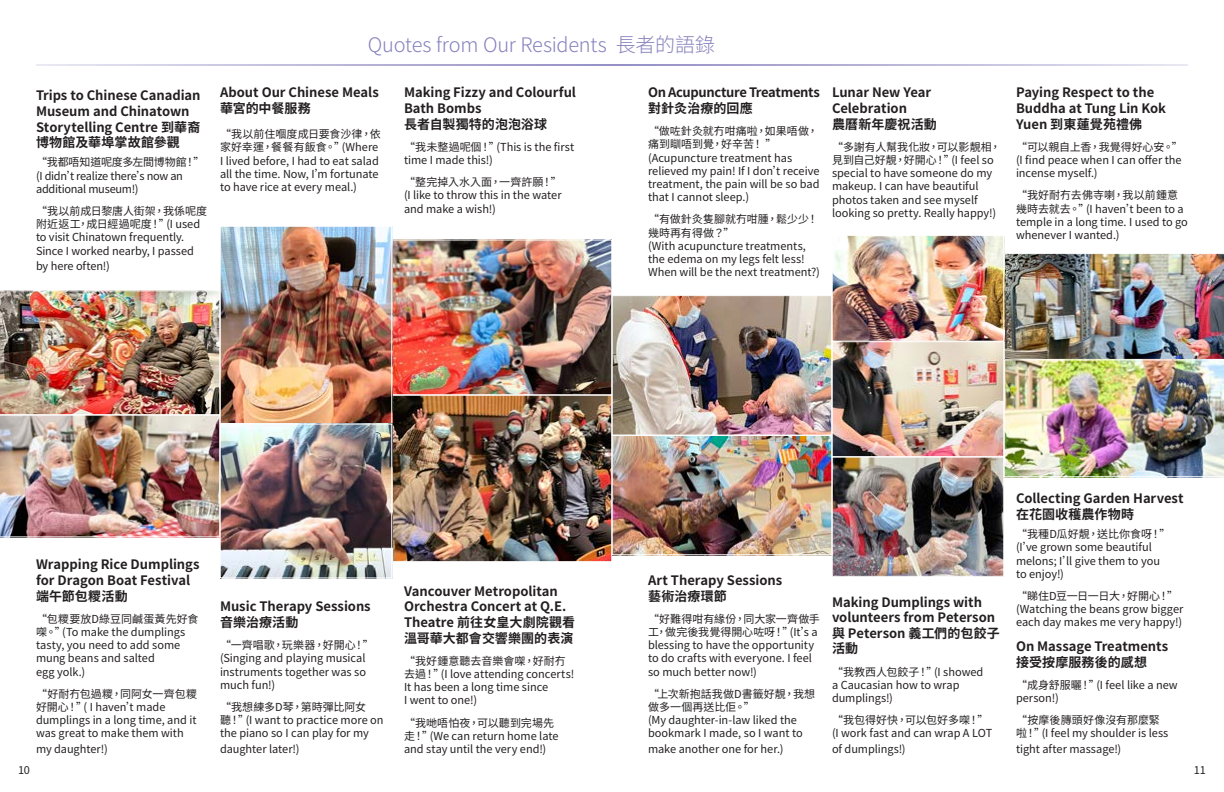
<style>
.page{position:relative;width:1224px;height:792px;background:#fff}
.page>*{position:absolute;margin:0;border:0;box-sizing:border-box;transform-origin:0 0}
.t1{font:300 20px "Noto Sans TC";letter-spacing:-.015em;color:#8781bd}
.Body{font:700 13px/15.6px "Noto Sans TC";color:#231f20}
.Body-2{font:700 13px/15.6px "Noto Sans TC";letter-spacing:-.025em;color:#231f20}
.Body-3{font:11px/13.2px "Noto Sans TC";letter-spacing:-.005em;color:#231f20}
.Body-4{font:11px/13.2px "Noto Sans TC";letter-spacing:-.025em;color:#231f20}
</style>
<div class="page">
<img style="left:394px;top:242px;width:216px;height:318px">
<div style="left:392px;top:395px;width:220px;height:167px;border:1px solid #fff"></div>
<div style="left:392px;top:240px;width:220px;height:155px;border:1px solid #fff"></div>
<img style="left:222px;top:228px;width:168px;height:348px">
<div style="left:220px;top:226px;width:172px;height:198px;border:1px solid #fff"></div>
<div style="left:220px;top:424px;width:172px;height:154px;border:1px solid #fff"></div>
<img style="left:0;top:291px;width:220px;height:246px">
<img style="left:834px;top:237px;width:168px;height:338px">
<div style="left:832px;top:457px;width:172px;height:120px;border:1px solid #fff"></div>
<img style="left:614px;top:297px;width:216px;height:256px">
<div style="left:612px;top:295px;width:220px;height:140px;border:1px solid #fff"></div>
<div style="left:612px;top:435px;width:220px;height:120px;border:1px solid #fff"></div>
<img style="left:1004px;top:253px;width:220px;height:224px">
<div style="left:832px;top:235px;width:172px;height:106px;border:1px solid #fff"></div>
<div style="left:832px;top:341px;width:172px;height:116px;border:1px solid #fff"></div>
<h3 class="Body" style="left:36px;top:88px;width:166px">Trips to Chinese Canadian<br>Museum and Chinatown<br>Storytelling Centre 到華裔博物館及華埠掌故館參觀</h3>
<p class="Body-4" style="left:36px;top:156px;width:170px">“我都唔知道呢度多左間博物館！” (I didn’t realize there’s now an additional museum!)</p>
<h3 class="Body-3" style="left:36px;top:205px;width:173px">“我以前成日黎唐人街架，我係呢度附近返工，成日經過呢度！”(I used to visit Chinatown frequently.<br>Since I worked nearby, I passed</h3>
<h3 class="Body-3" style="left:36px;top:260px;width:75px">by here often!)</h3>
<h1 class="t1" style="left:368px;top:33px;width:349px">Quotes from Our Residents 長者的語錄</h1>
<h3 class="Body" style="left:220px;top:85px;width:160px">About Our Chinese Meals華宮的中餐服務</h3>
<p class="Body-3" style="left:220px;top:128px;width:162px">“我以前住嗰度成日要食沙律，依家好幸運，餐餐有飯食。”(Where<br>I lived before, I had to eat salad all the time. Now, I’m fortunate to have rice at every meal.)</p>
<h3 class="Body" style="left:404px;top:85px;width:173px">Making Fizzy and Colourful<br>Bath Bombs<br>長者自製獨特的泡泡浴球</h3>
<p class="Body-3" style="left:404px;top:140px;width:172px">“我未整過呢個！”(This is the first time I made this!)</p>
<p class="Body-3" style="left:404px;top:176px;width:159px;text-align:justify">“整完掉入水入面，一齊許願！” (I like to throw this in the water and make a wish!)</p>
<h3 class="Body-2" style="left:648px;top:85px;width:174px">On Acupuncture Treatments對針灸治療的回應</h3>
<p class="Body-3" style="left:648px;top:125px;width:173px">“做咗針灸就冇咁痛啦，如果唔做，痛到瞓唔到覺，好辛苦！ ” (Acupuncture treatment has relieved my pain! If I don’t receive treatment, the pain will be so bad that I cannot sleep.)</p>
<p class="Body-3" style="left:648px;top:213px;width:173px">“有做針灸隻腳就冇咁腫，鬆少少！幾時再有得做？”<br>(With acupuncture treatments, the edema on my legs felt less!<br>When will be the next treatment?)</p>
<h3 class="Body" style="left:832px;top:85px;width:106px">Lunar New Year<br>Celebration<br>農曆新年慶祝活動</h3>
<h3 class="Body-3" style="left:832px;top:140px;width:170px">“多謝有人幫我化妝，可以影靚相，見到自己好靚，好開心！”(I feel so special to have someone do my makeup. I can have beautiful photos taken and see myself looking so pretty. Really happy!)</h3>
<h3 class="Body" style="left:1016px;top:85px;width:152px">Paying Respect to the<br>Buddha at Tung Lin Kok<br>Yuen 到東蓮覺苑禮佛</h3>
<p class="Body-3" style="left:1016px;top:140px;width:168px;text-align:justify">“可以親自上香，我覺得好心安。” (I find peace when I can offer the incense myself.)</p>
<p class="Body-3" style="left:1016px;top:189px;width:173px">“我好耐冇去佛寺喇，我以前鍾意幾時去就去。”(I haven’t been to a temple in a long time. I used to go whenever I wanted.)</p>
<h3 class="Body" style="left:36px;top:557px;width:165px">Wrapping Rice Dumplings for Dragon Boat Festival端午節包糭活動</h3>
<p class="Body-3" style="left:36px;top:612px;width:164px">“包糭要放D綠豆同鹹蛋黃先好食㗎。”(To make the dumplings tasty, you need to add some mung beans and salted<br>egg yolk.)</p>
<h3 class="Body-3" style="left:36px;top:687px;width:163px">“好耐冇包過糭，同阿女一齊包糭好開心！”( I haven’t made dumplings in a long time, and it was great to make them with</h3>
<h3 class="Body-3" style="left:36px;top:743px;width:73px">my daughter!)</h3>
<h3 class="Body" style="left:220px;top:599px;width:152px">Music Therapy Sessions音樂治療活動</h3>
<p class="Body-3" style="left:220px;top:639px;width:155px">“一齊唱歌，玩樂器，好開心！” (Singing and playing musical instruments together was so much fun!)</p>
<p class="Body-3" style="left:220px;top:701px;width:165px">“我想練多D琴，第時彈比阿女<br>聽！”(I want to practice more on the piano so I can play for my</p>
<p class="Body-3" style="left:220px;top:743px;width:81px">daughter later!)</p>
<h3 class="Body" style="left:404px;top:584px;width:173px">Vancouver Metropolitan<br>Orchestra Concert at Q.E.<br>Theatre 前往女皇大劇院觀看溫哥華大都會交響樂團的表演</h3>
<p class="Body-3" style="left:404px;top:654px;width:172px">“我好鍾意聽去音樂會㗎，好耐冇去過！”(I love attending concerts!<br>It has been a long time since<br>I went to one!)</p>
<p class="Body-3" style="left:404px;top:716px;width:156px">“我哋唔怕夜，可以聽到完場先走！”(We can return home late and stay until the very end!)</p>
<h3 class="Body" style="left:648px;top:573px;width:136px">Art Therapy Sessions藝術治療環節</h3>
<p class="Body-3" style="left:648px;top:612px;width:173px">“好難得咁有緣份，同大家一齊做手工，做完後我覺得開心咗呀！”(It’s a blessing to have the opportunity to do crafts with everyone. I feel so much better now!)</p>
<h3 class="Body-3" style="left:648px;top:687px;width:169px">“上次新抱話我做D書籤好靚，我想做多一個再送比佢。”<br>(My daughter-in-law liked the bookmark I made, so I want to</h3>
<h3 class="Body-3" style="left:648px;top:743px;width:137px">make another one for her.)</h3>
<p class="Body" style="left:832px;top:594px;width:169px">Making Dumplings with volunteers from Peterson與 Peterson 義工們的包餃子活動</p>
<p class="Body-3" style="left:832px;top:665px;width:153px">“我教西人包餃子！”(I showed a Caucasian how to wrap dumplings!)</p>
<p class="Body-3" style="left:832px;top:714px;width:162px">“我包得好快，可以包好多㗎！” (I work fast and can wrap A LOT</p>
<p class="Body-3" style="left:832px;top:743px;width:75px">of dumplings!)</p>
<h3 class="Body" style="left:1016px;top:491px;width:169px">Collecting Garden Harvest在花園收穫農作物時</h3>
<p class="Body-3" style="left:1016px;top:528px;width:156px">“我種D瓜好靚，送比你食呀！” (I’ve grown some beautiful melons; I’ll give them to you to enjoy!)</p>
<h3 class="Body-3" style="left:1016px;top:590px;width:169px">“睇住D豆一日一日大，好開心！” (Watching the beans grow bigger each day makes me very happy!)</h3>
<h3 class="Body" style="left:1016px;top:639px;width:154px">On Massage Treatments接受按摩服務後的感想</h3>
<p class="Body-3" style="left:1016px;top:678px;width:163px">“成身舒服曬！”(I feel like a new person!)</p>
<h3 class="Body-3" style="left:1016px;top:714px;width:154px">“按摩後膞頭好像沒有那麼緊啦！”(I feel my shoulder is less</h3>
<h3 class="Body-3" style="left:1016px;top:743px;width:107px">tight after massage!)</h3>
<p class="Body-3" style="left:18px;top:764px;width:13px">10</p>
<p class="Body-3" style="left:1194px;top:764px;width:14px">11</p>
</div>
